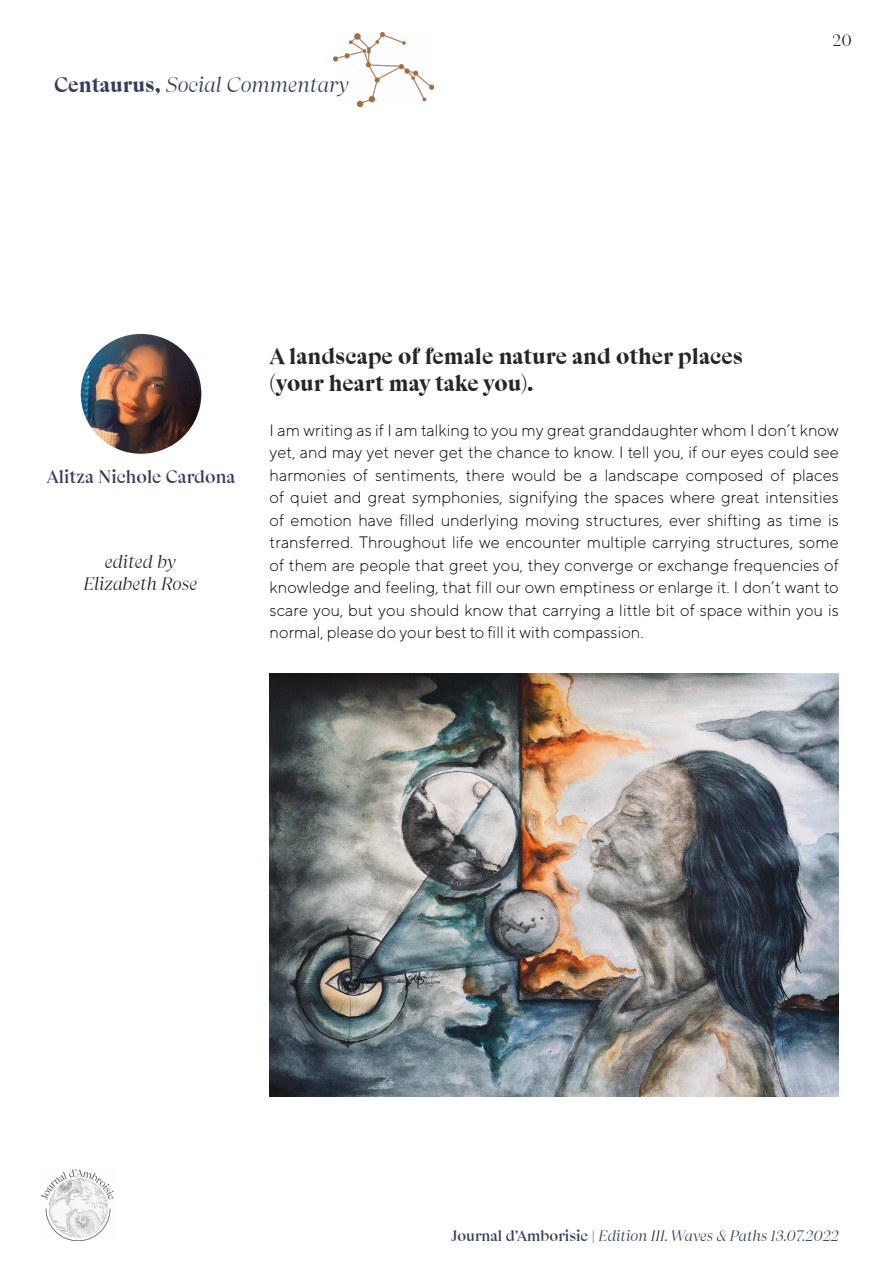
<style>
.page{position:relative;width:893px;height:1263px;background:#fff}
.page>*{position:absolute;margin:0;border:0;box-sizing:border-box;transform-origin:0 0}
.t1{font:900 22.5px/27px "Apparel";color:#262626}
.t2{font:italic 21px "Apparel";color:#353d5c}
.t3{font:italic 18px/21.6px "Apparel";color:#262626;text-align:center}
.t4{font:700 18px "Apparel";color:#393d5d}
.t5{font:300 16.5px/22.5px "TT Norms";color:#000;text-align:justify}
.t6{font:16.5px "Apparel";color:#262626}
.t7{font:italic 15px "Apparel";color:#353d5c}
.s1{font-weight:900;font-style:normal}
.s2{font-weight:700;font-style:normal}
</style>
<div class="page">
<img style="left:333px;top:33px;width:100px;height:74px">
<img style="left:41px;top:1169px;width:73px;height:71px">
<img style="left:81px;top:334px;width:120px;height:120px;border-radius:60px">
<img style="left:270px;top:673px;width:569px;height:423px">
<p class="t2" style="left:54px;top:71px;width:296px"><span class="s1">Centaurus,</span> Social Commentary</p>
<p class="t6" style="left:832px;top:31px;width:21px">20</p>
<h1 class="t1" style="left:270px;top:343px;width:475px">A landscape of female nature and other places (your heart may take you).</h1>
<p class="t4" style="left:47px;top:465px;width:190px">Alitza Nichole Cardona</p>
<p class="t3" style="left:84px;top:550px;width:115px">edited by<br>Elizabeth Rose</p>
<p class="t5" style="left:270px;top:418px;width:571px">I am writing as if I am talking to you my great granddaughter whom I don’t know yet, and may yet never get the chance to know. I tell you, if our eyes could see harmonies of sentiments, there would be a landscape composed of places of quiet and great symphonies, signifying the spaces where great intensities of emotion have filled underlying moving structures, ever shifting as time is transferred. Throughout life we encounter multiple carrying structures, some of them are people that greet you, they converge or exchange frequencies of knowledge and feeling, that fill our own emptiness or enlarge it. I don’t want to scare you, but you should know that carrying a little bit of space within you is normal, please do your best to fill it with compassion.</p>
<p class="t7" style="left:451px;top:1226px;width:389px"><span class="s2">Journal d’Amborisie |</span> Edition III. Waves &amp; Paths 13.07.2022</p>
</div>
